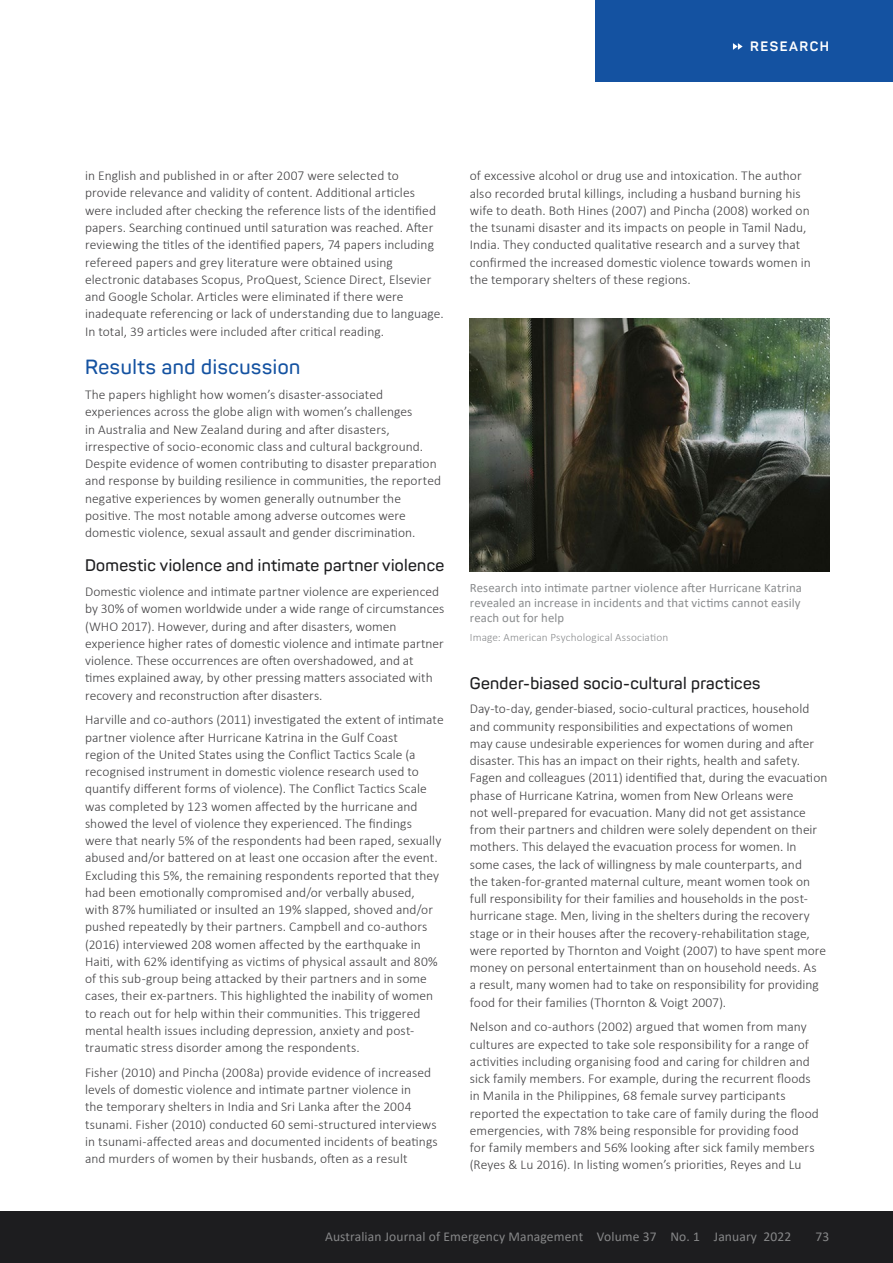
<style>
.page{position:relative;width:893px;height:1263px;background:#fff}
.page>*{position:absolute;margin:0;border:0;box-sizing:border-box;transform-origin:0 0}
.t1{font:600 20.25px "Panton";letter-spacing:.03em;color:#1452a1}
.t2{font:600 16.5px "Panton";letter-spacing:.02em;color:#1d1d1f}
.t3{font:300 13.5px/17.2px "Calibri";letter-spacing:.005em;color:#414042}
.t4{font:13.5px "Calibri";letter-spacing:.01em;color:#868788}
.t5{font:700 13.5px "Panton";letter-spacing:.11em;color:#fff}
.t6{font:12.75px/15px "Calibri";letter-spacing:.01em;color:#8a8c8e;text-align:justify}
.t7{font:300 11.25px "Calibri";letter-spacing:.015em;color:#8a8c8e}
</style>
<div class="page">
<div style="left:596px;top:0;width:297px;height:81px;background:#1452a1"></div>
<svg style="left:733px;top:43px;width:10px;height:7px"></svg>
<div style="left:0;top:1212px;width:893px;height:51px;background:#1d1d1f"></div>
<img style="left:470px;top:319px;width:360px;height:253px">
<p class="t5" style="left:750px;top:38px;width:80px">RESEARCH</p>
<p class="t3" style="left:85px;top:167px;width:360px">in English and published in or after 2007 were selected to provide relevance and validity of content. Additional articles were included after checking the reference lists of the identified papers. Searching continued until saturation was reached. After reviewing the titles of the identified papers, 74 papers including refereed papers and grey literature were obtained using electronic databases Scopus, ProQuest, Science Direct, Elsevier and Google Scholar. Articles were eliminated if there were inadequate referencing or lack of understanding due to language.<br>In total, 39 articles were included after critical reading.</p>
<h1 class="t1" style="left:85px;top:355px;width:217px">Results and discussion</h1>
<p class="t3" style="left:85px;top:386px;width:358px">The papers highlight how women’s disaster-associated experiences across the globe align with women’s challenges<br>in Australia and New Zealand during and after disasters, irrespective of socio-economic class and cultural background.<br>Despite evidence of women contributing to disaster preparation and response by building resilience in communities, the reported negative experiences by women generally outnumber the positive. The most notable among adverse outcomes were domestic violence, sexual assault and gender discrimination.</p>
<p class="t2" style="left:85px;top:555px;width:361px">Domestic violence and intimate partner violence</p>
<p class="t3" style="left:85px;top:583px;width:361px">Domestic violence and intimate partner violence are experienced by 30% of women worldwide under a wide range of circumstances (WHO 2017). However, during and after disasters, women experience higher rates of domestic violence and intimate partner violence. These occurrences are often overshadowed, and at times explained away, by other pressing matters associated with recovery and reconstruction after disasters.</p>
<p class="t3" style="left:85px;top:711px;width:360px">Harville and co-authors (2011) investigated the extent of intimate partner violence after Hurricane Katrina in the Gulf Coast<br>region of the United States using the Conflict Tactics Scale (a recognised instrument in domestic violence research used to quantify different forms of violence). The Conflict Tactics Scale was completed by 123 women affected by the hurricane and showed the level of violence they experienced. The findings<br>were that nearly 5% of the respondents had been raped, sexually abused and/or battered on at least one occasion after the event.<br>Excluding this 5%, the remaining respondents reported that they had been emotionally compromised and/or verbally abused,<br>with 87% humiliated or insulted an 19% slapped, shoved and/or pushed repeatedly by their partners. Campbell and co-authors (2016) interviewed 208 women affected by the earthquake in Haiti, with 62% identifying as victims of physical assault and 80% of this sub-group being attacked by their partners and in some cases, their ex-partners. This highlighted the inability of women to reach out for help within their communities. This triggered mental health issues including depression, anxiety and post&shy;traumatic stress disorder among the respondents.</p>
<p class="t3" style="left:85px;top:1064px;width:354px">Fisher (2010) and Pincha (2008a) provide evidence of increased levels of domestic violence and intimate partner violence in<br>the temporary shelters in India and Sri Lanka after the 2004 tsunami. Fisher (2010) conducted 60 semi-structured interviews in tsunami-affected areas and documented incidents of beatings and murders of women by their husbands, often as a result</p>
<p class="t3" style="left:470px;top:167px;width:342px">of excessive alcohol or drug use and intoxication. The author also recorded brutal killings, including a husband burning his wife to death. Both Hines (2007) and Pincha (2008) worked on the tsunami disaster and its impacts on people in Tamil Nadu, India. They conducted qualitative research and a survey that confirmed the increased domestic violence towards women in the temporary shelters of these regions.</p>
<p class="t6" style="left:470px;top:580px;width:334px">Research into intimate partner violence after Hurricane Katrina revealed an increase in incidents and that victims cannot easily reach out for help</p>
<p class="t7" style="left:470px;top:630px;width:200px">Image: American Psychological Association</p>
<p class="t2" style="left:470px;top:673px;width:292px">Gender-biased socio-cultural practices</p>
<p class="t3" style="left:470px;top:700px;width:359px">Day-to-day, gender-biased, socio-cultural practices, household and community responsibilities and expectations of women<br>may cause undesirable experiences for women during and after disaster. This has an impact on their rights, health and safety.<br>Fagen and colleagues (2011) identified that, during the evacuation phase of Hurricane Katrina, women from New Orleans were<br>not well-prepared for evacuation. Many did not get assistance from their partners and children were solely dependent on their mothers. This delayed the evacuation process for women. In some cases, the lack of willingness by male counterparts, and<br>the taken-for-granted maternal culture, meant women took on full responsibility for their families and households in the post&shy;hurricane stage. Men, living in the shelters during the recovery stage or in their houses after the recovery-rehabilitation stage, were reported by Thornton and Voight (2007) to have spent more money on personal entertainment than on household needs. As<br>a result, many women had to take on responsibility for providing food for their families (Thornton &amp; Voigt 2007).</p>
<p class="t3" style="left:470px;top:1018px;width:350px">Nelson and co-authors (2002) argued that women from many cultures are expected to take sole responsibility for a range of activities including organising food and caring for children and sick family members. For example, during the recurrent floods in Manila in the Philippines, 68 female survey participants reported the expectation to take care of family during the flood emergencies, with 78% being responsible for providing food<br>for family members and 56% looking after sick family members (Reyes &amp; Lu 2016). In listing women’s priorities, Reyes and Lu</p>
<p class="t4" style="left:325px;top:1227px;width:468px">Australian Journal of Emergency Management Volume 37 No. 1 January 2022</p>
<p class="t4" style="left:815px;top:1227px;width:15px">73</p>
</div>
